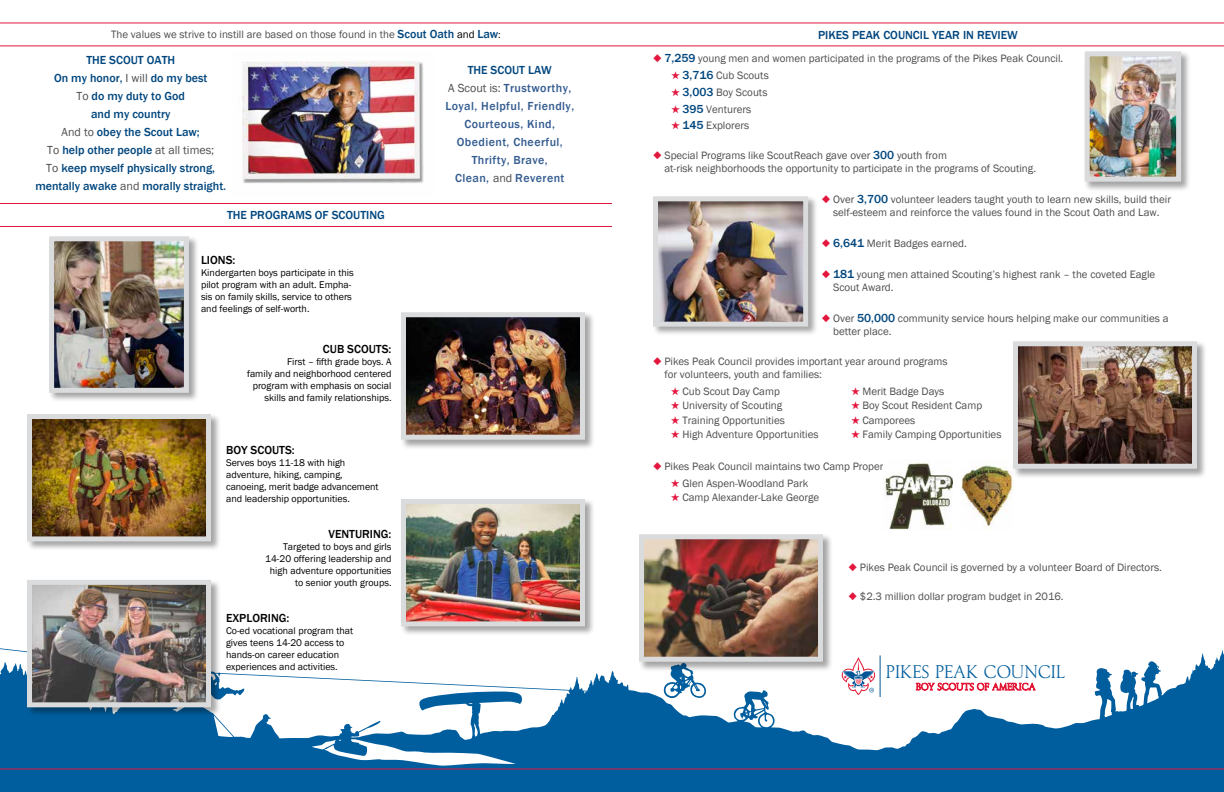
<style>
.page{position:relative;width:1224px;height:792px;background:#fff}
.page>*{position:absolute;margin:0;border:0;box-sizing:border-box;transform-origin:0 0}
.t1{font:16.2px "LTC Record Title";color:#005e9e}
.t2{font:500 12px/18px "Franklin Gothic";color:#00467e;text-align:center}
.t3{font:500 12px/18px "Franklin Gothic";letter-spacing:.035em;color:#345c90;text-align:center}
.t4{font:500 12px "Franklin Gothic";color:#000}
.t5{font:11px/13.2px "Franklin Gothic";color:#4d4d4f}
.t6{font:10px/12px "Franklin Gothic";color:#000}
.s1{font-weight:500;font-size:12px;color:#00467e}
.s2{color:#000}
.s3{font-size:10px;color:#000}
.s4{color:#00467e}
.s5{font-weight:400;color:#4d4d4f}
.s6{color:#e3173e}
</style>
<div class="page">
<svg style="left:0;top:648px;width:1224px;height:144px;fill:#005e9e"></svg>
<img style="left:242px;top:61px;width:182px;height:122px">
<hr style="left:0;top:203px;width:612px;height:1px;background:#e3173e">
<hr style="left:0;top:226px;width:612px;height:1px;background:#e3173e">
<hr style="left:0;top:22px;width:1224px;height:1px;background:#e3173e">
<hr style="left:0;top:45px;width:1224px;height:1px;background:#e3173e">
<hr style="left:0;top:768px;width:1224px;height:2px;background:#e3173e">
<hr style="left:880px;top:655px;width:1px;height:41px;background:#005596">
<svg style="left:916px;top:671px;width:119px;height:25px"></svg>
<svg style="left:842px;top:657px;width:33px;height:38px"></svg>
<div style="left:48px;top:235px;width:151px;height:168px;background:#000;opacity:.36"></div>
<img style="left:48px;top:235px;width:143px;height:160px">
<div style="left:1084px;top:50px;width:107px;height:141px;background:#000;opacity:.36"></div>
<img style="left:1091px;top:57px;width:84px;height:119px">
<div style="left:1085px;top:51px;width:96px;height:131px;border:5px solid #dadbdc"></div>
<div style="left:400px;top:311px;width:195px;height:138px;background:#000;opacity:.36"></div>
<img style="left:400px;top:311px;width:188px;height:131px">
<div style="left:26px;top:413px;width:195px;height:138px;background:#000;opacity:.36"></div>
<img style="left:26px;top:413px;width:188px;height:131px">
<div style="left:400px;top:498px;width:195px;height:138px;background:#000;opacity:.36"></div>
<img style="left:400px;top:498px;width:188px;height:131px">
<div style="left:26px;top:579px;width:195px;height:138px;background:#000;opacity:.36"></div>
<img style="left:24px;top:579px;width:190px;height:131px">
<div style="left:652px;top:195px;width:166px;height:141px;background:#000;opacity:.36"></div>
<img style="left:659px;top:202px;width:143px;height:119px">
<div style="left:653px;top:196px;width:155px;height:131px;border:5px solid #dadbdc"></div>
<div style="left:638px;top:533px;width:195px;height:139px;background:#000;opacity:.36"></div>
<img style="left:636px;top:533px;width:190px;height:131px">
<img style="left:962px;top:465px;width:51px;height:64px">
<img style="left:884px;top:462px;width:69px;height:68px">
<div style="left:1012px;top:340px;width:195px;height:139px;background:#000;opacity:.36"></div>
<img style="left:1010px;top:340px;width:190px;height:131px">
<p class="t5" style="left:111px;top:28px;width:391px">The values we strive to instill are based on those found in the <span class="s1">Scout Oath</span> <span class="s2">and</span> <span class="s1">Law</span><span class="s3">:</span></p>
<p class="t3" style="left:445px;top:61px;width:130px"><span class="s4">THE SCOUT LAW<br></span><span class="s5">A Scout is:</span> Trustworthy,<br>Loyal, Helpful, Friendly,<br>Courteous, Kind,<br>Obedient, Cheerful,<br>Thrifty, Brave,<br>Clean, <span class="s5">and</span> Reverent</p>
<p class="t2" style="left:35px;top:51px;width:192px">THE SCOUT OATH<br>On my honor, <span class="s5">I will</span> do my best<br><span class="s5">To</span> do my duty to God<br>and my country<br><span class="s5">And to</span> obey the Scout Law;<br><span class="s5">To</span> help other people <span class="s5">at all times;<br>To</span> keep myself physically strong, mentally awake <span class="s5">and</span> morally straight.</p>
<p class="t2" style="left:227px;top:207px;width:159px">THE PROGRAMS OF SCOUTING</p>
<p class="t4" style="left:201px;top:253px;width:36px">LIONS:</p>
<p class="t6" style="left:201px;top:267px;width:154px">Kindergarten boys participate in this pilot program with an adult. Empha&shy;sis on family skills, service to others and feelings of self-worth.</p>
<p class="t4" style="left:323px;top:341px;width:70px">CUB SCOUTS:</p>
<p class="t6" style="left:247px;top:356px;width:146px;text-align:right">First – fifth grade boys. A<br>family and neighborhood centered program with emphasis on social skills and family relationships.</p>
<p class="t4" style="left:226px;top:443px;width:70px">BOY SCOUTS:</p>
<p class="t6" style="left:226px;top:457px;width:154px">Serves boys 11-18 with high adventure, hiking, camping, canoeing, merit badge advancement and leadership opportunities.</p>
<p class="t4" style="left:329px;top:527px;width:64px">VENTURING:</p>
<p class="t6" style="left:265px;top:541px;width:128px;text-align:right">Targeted to boys and girls<br>14-20 offering leadership and high adventure opportunities to senior youth groups.</p>
<p class="t4" style="left:226px;top:611px;width:65px">EXPLORING:</p>
<p class="t6" style="left:226px;top:625px;width:129px">Co-ed vocational program that gives teens 14-20 access to hands-on career education experiences and activities.</p>
<p class="t2" style="left:818px;top:26px;width:201px">PIKES PEAK COUNCIL YEAR IN REVIEW</p>
<p class="t5" style="left:653px;top:52px;width:412px"><span class="s6">◆</span> <span class="s1">7,259</span> young men and women participated in the programs of the Pikes Peak Council.</p>
<p class="t5" style="left:671px;top:69px;width:99px"><span class="s6">★</span> <span class="s1">3,716</span> Cub Scouts</p>
<p class="t5" style="left:671px;top:86px;width:98px"><span class="s6">★</span> <span class="s1">3,003</span> Boy Scouts</p>
<p class="t5" style="left:671px;top:103px;width:82px"><span class="s6">★</span> <span class="s1">395</span> Venturers</p>
<p class="t5" style="left:671px;top:119px;width:80px"><span class="s6">★</span> <span class="s1">145</span> Explorers</p>
<p class="t5" style="left:664px;top:149px;width:373px;text-indent:-11px"><span class="s6">◆</span> Special Programs like ScoutReach gave over <span class="s1">300</span> youth from<br>at-risk neighborhoods the opportunity to participate in the programs of Scouting.</p>
<p class="t5" style="left:822px;top:193px;width:351px;text-align:center"><span class="s6">◆</span> Over <span class="s1">3,700</span> volunteer leaders taught youth to learn new skills, build their self-esteem and reinforce the values found in the Scout Oath and Law.</p>
<p class="t5" style="left:822px;top:237px;width:147px"><span class="s6">◆</span> <span class="s1">6,641</span> Merit Badges earned.</p>
<p class="t5" style="left:833px;top:268px;width:324px;text-indent:-11px"><span class="s6">◆</span> <span class="s1">181</span> young men attained Scouting’s highest rank – the coveted Eagle<br>Scout Award.</p>
<p class="t5" style="left:833px;top:312px;width:337px;text-indent:-11px"><span class="s6">◆</span> Over <span class="s1">50,000</span> community service hours helping make our communities a better place.</p>
<p class="t5" style="left:664px;top:355px;width:285px;text-indent:-11px"><span class="s6">◆</span> Pikes Peak Council provides important year around programs for volunteers, youth and families:</p>
<p class="t5" style="left:671px;top:385px;width:110px"><span class="s6">★</span> Cub Scout Day Camp</p>
<p class="t5" style="left:851px;top:385px;width:95px"><span class="s6">★</span> Merit Badge Days</p>
<p class="t5" style="left:671px;top:399px;width:113px"><span class="s6">★</span> University of Scouting</p>
<p class="t5" style="left:851px;top:399px;width:133px"><span class="s6">★</span> Boy Scout Resident Camp</p>
<p class="t5" style="left:671px;top:414px;width:115px"><span class="s6">★</span> Training Opportunities</p>
<p class="t5" style="left:851px;top:414px;width:66px"><span class="s6">★</span> Camporees</p>
<p class="t5" style="left:671px;top:428px;width:149px"><span class="s6">★</span> High Adventure Opportunities</p>
<p class="t5" style="left:851px;top:428px;width:152px"><span class="s6">★</span> Family Camping Opportunities</p>
<p class="t5" style="left:653px;top:460px;width:295px"><span class="s6">◆</span> Pikes Peak Council maintains two Camp Properties for youth:</p>
<p class="t5" style="left:671px;top:477px;width:139px"><span class="s6">★</span> Glen Aspen-Woodland Park</p>
<p class="t5" style="left:671px;top:491px;width:150px"><span class="s6">★</span> Camp Alexander-Lake George</p>
<p class="t5" style="left:848px;top:561px;width:315px"><span class="s6">◆</span> Pikes Peak Council is governed by a volunteer Board of Directors.</p>
<p class="t5" style="left:848px;top:590px;width:217px"><span class="s6">◆</span> $2.3 million dollar program budget in 2016.</p>
<h1 class="t1" style="left:886px;top:661px;width:181px">PIKES PEAK COUNCIL</h1>
</div>
